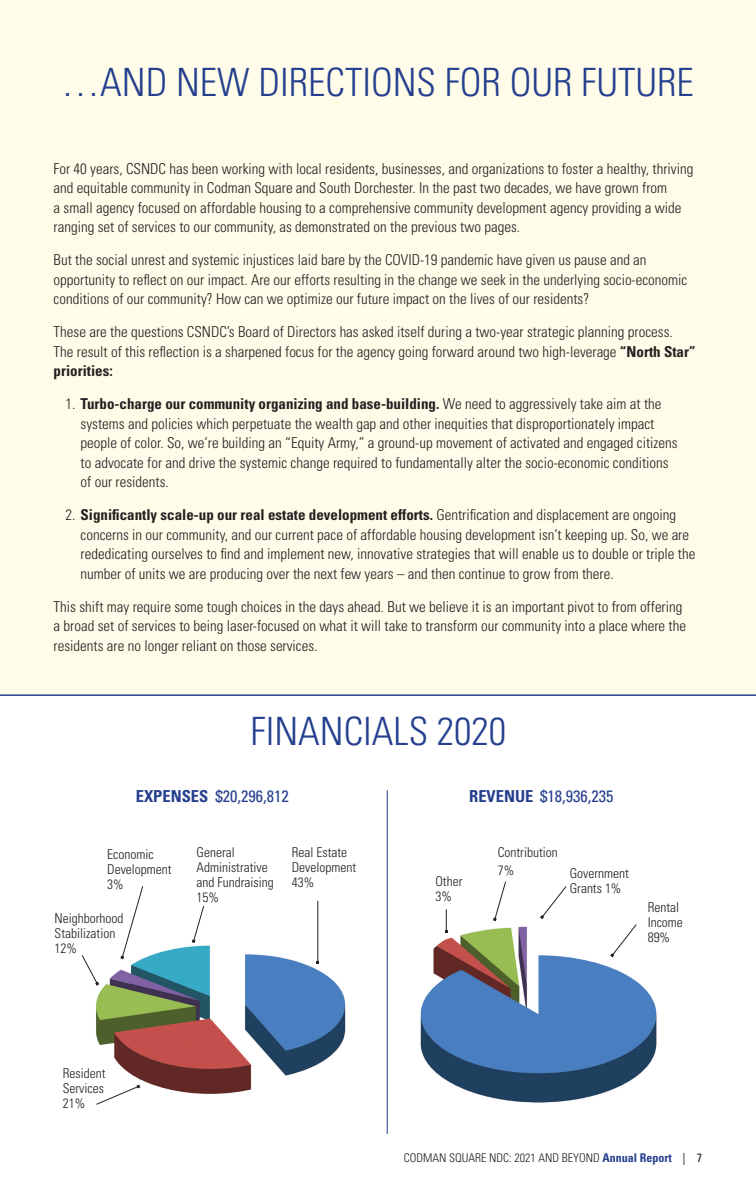
<style>
.page{position:relative;width:756px;height:1188px;background:#fff}
.page>*{position:absolute;margin:0;border:0;box-sizing:border-box;transform-origin:0 0}
.t1{font:300 condensed 39px "Univers";color:#253f8e}
.t2{font:condensed 16.5px "Univers";color:#253f8e}
.t3{font:300 condensed 15px/19.5px "Univers";color:#231f20}
.t4{font:300 condensed 13.5px/15px "Univers";color:#231f20}
.t5{font:300 condensed 12px "Univers";color:#231f20}
.s1{font-weight:700}
.s2{font-weight:700;color:#253f8e}
.s3{font-family:"Minion Pro";font-weight:400;font-stretch:normal}
.s4{font-weight:400}
</style>
<div class="page">
<div style="left:0;top:0;width:756px;height:696px;background:#fffde9"></div>
<img style="left:420px;top:919px;width:237px;height:184px">
<svg style="left:445px;top:909px;width:3px;height:24px"></svg>
<svg style="left:493px;top:881px;width:14px;height:40px"></svg>
<svg style="left:540px;top:886px;width:27px;height:33px"></svg>
<svg style="left:610px;top:924px;width:27px;height:33px"></svg>
<img style="left:96px;top:941px;width:250px;height:153px">
<hr style="left:317px;top:901px;width:1px;height:61px;background:#231f20">
<svg style="left:120px;top:886px;width:24px;height:73px"></svg>
<svg style="left:81px;top:954px;width:18px;height:32px"></svg>
<svg style="left:192px;top:906px;width:13px;height:37px"></svg>
<svg style="left:96px;top:1085px;width:44px;height:20px"></svg>
<hr style="left:0;top:694px;width:756px;height:2px;background:#253f8e">
<hr style="left:387px;top:790px;width:1px;height:344px;background:#253f8e">
<p class="t1" style="left:61px;top:59px;width:634px">…AND NEW DIRECTIONS FOR OUR FUTURE</p>
<p class="t3" style="left:54px;top:159px;width:641px">For 40 years, CSNDC has been working with local residents, businesses, and organizations to foster a healthy, thriving and equitable community in Codman Square and South Dorchester. In the past two decades, we have grown from<br>a small agency focused on affordable housing to a comprehensive community development agency providing a wide ranging set of services to our community, as demonstrated on the previous two pages.</p>
<p class="t3" style="left:54px;top:250px;width:635px">But the social unrest and systemic injustices laid bare by the COVID-19 pandemic have given us pause and an opportunity to reflect on our impact. Are our efforts resulting in the change we seek in the underlying socio-economic conditions of our community? How can we optimize our future impact on the lives of our residents?</p>
<p class="t3" style="left:54px;top:322px;width:644px">These are the questions CSNDC’s Board of Directors has asked itself during a two-year strategic planning process.<br>The result of this reflection is a sharpened focus for the agency going forward around two high-leverage <span class="s1">“North Star” priorities:</span></p>
<p class="t3" style="left:81px;top:394px;width:599px;text-indent:-15px">1. <span class="s1">Turbo-charge our community organizing and base-building.</span> We need to aggressively take aim at the systems and policies which perpetuate the wealth gap and other inequities that disproportionately impact people of color. So, we’re building an “Equity Army,” a ground-up movement of activated and engaged citizens to advocate for and drive the systemic change required to fundamentally alter the socio-economic conditions of our residents.</p>
<p class="t3" style="left:81px;top:505px;width:616px;text-indent:-15px">2. <span class="s1">Significantly scale-up our real estate development efforts.</span> Gentrification and displacement are ongoing concerns in our community, and our current pace of affordable housing development isn’t keeping up. So, we are rededicating ourselves to find and implement new, innovative strategies that will enable us to double or triple the number of units we are producing over the next few years – and then continue to grow from there.</p>
<p class="t3" style="left:54px;top:597px;width:634px">This shift may require some tough choices in the days ahead. But we believe it is an important pivot to from offering a broad set of services to being laser-focused on what it will take to transform our community into a place where the residents are no longer reliant on those services.</p>
<p class="t1" style="left:251px;top:708px;width:257px">FINANCIALS 2020</p>
<p class="t2" style="left:136px;top:786px;width:155px"><span class="s1">EXPENSES</span> $20,296,812</p>
<p class="t4" style="left:107px;top:847px;width:66px">Economic<br>Development<br>3%</p>
<p class="t4" style="left:55px;top:911px;width:70px">Neighborhood<br>Stabilization<br>12%</p>
<p class="t4" style="left:197px;top:845px;width:79px">General<br>Administrative and Fundraising<br>15%</p>
<p class="t4" style="left:292px;top:845px;width:66px">Real Estate<br>Development<br>43%</p>
<p class="t4" style="left:63px;top:1066px;width:44px;text-align:justify">Resident Services 21%</p>
<p class="t2" style="left:469px;top:785px;width:146px"><span class="s1">REVENUE</span> $18,936,235</p>
<p class="t4" style="left:435px;top:874px;width:28px">Other<br>3%</p>
<p class="t4" style="left:498px;top:843px;width:61px;line-height:18px">Contribution<br>7%</p>
<p class="t4" style="left:570px;top:866px;width:61px">Government</p>
<p class="t4" style="left:570px;top:881px;width:53px">Grants 1%</p>
<p class="t4" style="left:648px;top:900px;width:37px">Rental<br>Income<br>89%</p>
<p class="t5" style="left:404px;top:1151px;width:300px">CODMAN SQUARE NDC: 2021 AND BEYOND <span class="s2">Annual Report</span> <span class="s3">|</span> <span class="s4">7</span></p>
</div>
